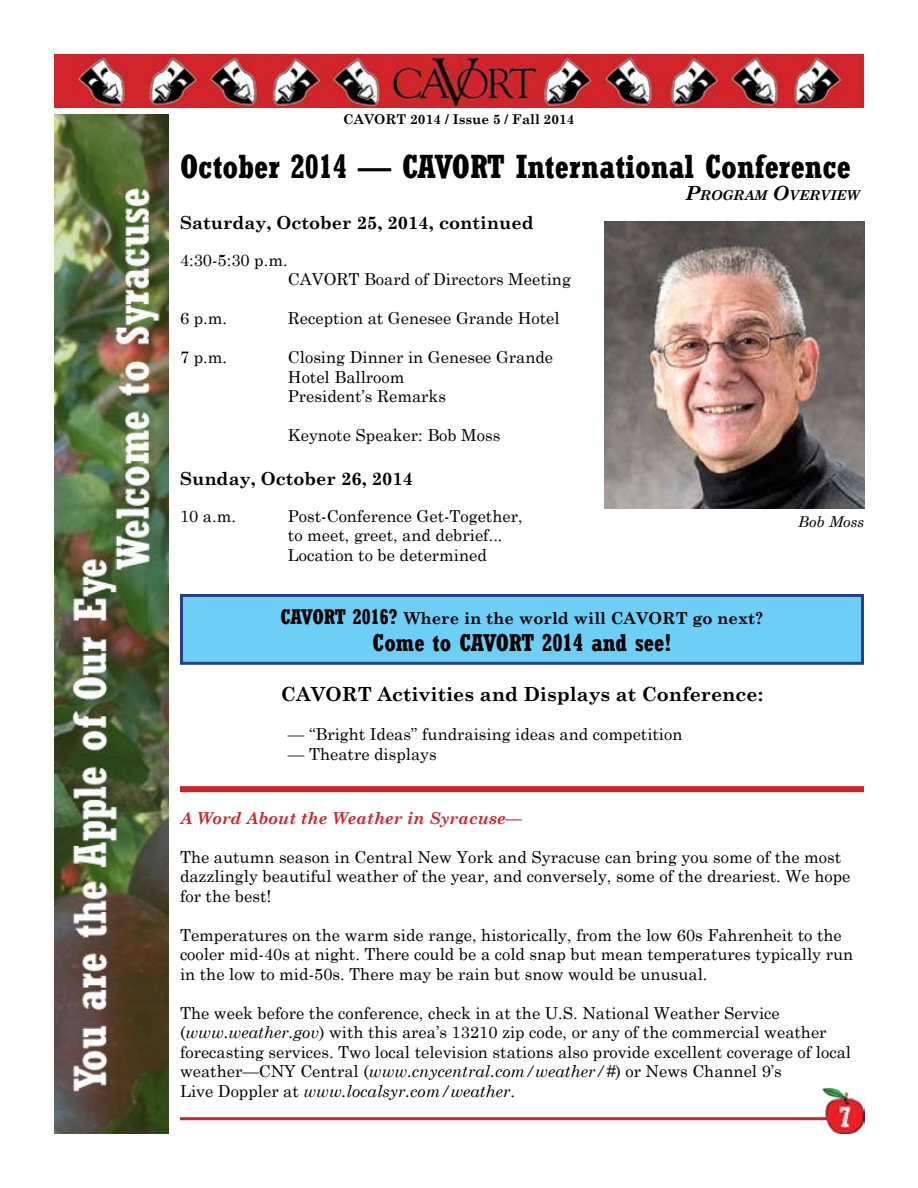
<style>
.page{position:relative;width:918px;height:1188px;background:#fff}
.page>*{position:absolute;margin:0;border:0;box-sizing:border-box;transform-origin:0 0}
.t1{font:700 condensed 33px "Rockwell";color:#000}
.t2{font:700 condensed 24px "Rockwell";color:#000}
.t3{font:700 19.5px "Century Schoolbook";color:#000}
.t4{font:700 18px "Century Schoolbook";color:#000}
.t5{font:16.5px/19.5px "Century Schoolbook";color:#000}
.t6{font:700 16.5px "Century Schoolbook";color:#000}
.t7{font:italic 700 16.5px "Century Schoolbook";color:#d2232a}
.t8{font:italic 15px "Century Schoolbook";color:#000}
.t9{font:italic 700 13.65px "Century Schoolbook";color:#000}
.t10{font:700 13.5px "Century Schoolbook";color:#000}
.s1{font-size:19.5px}
.s2{font-family:"Rockwell";font-stretch:condensed;font-size:21px}
.s3{font-style:italic}
</style>
<div class="page">
<img style="left:605px;top:222px;width:259px;height:287px">
<img style="left:822px;top:1087px;width:42px;height:47px">
<img style="left:54px;top:54px;width:810px;height:54px">
<img style="left:54px;top:114px;width:115px;height:1020px">
<div style="left:180px;top:786px;width:684px;height:6px;background:#d2232a"></div>
<hr style="left:180px;top:1117px;width:648px;height:3px;background:#d2232a">
<div style="left:182px;top:596px;width:680px;height:67px;background:#6dcff6"></div>
<div style="left:180px;top:594px;width:684px;height:71px;border:3px solid #25408f"></div>
<p class="t10" style="left:343px;top:109px;width:233px">CAVORT 2014 / Issue 5 / Fall 2014</p>
<h1 class="t1" style="left:180px;top:147px;width:673px">October 2014 — CAVORT International Conference</h1>
<p class="t9" style="left:686px;top:185px;width:175px"><span class="s1">P</span>ROGRAM <span class="s1">O</span>VERVIEW</p>
<p class="t4" style="left:180px;top:209px;width:355px">Saturday, October 25, 2014, continued</p>
<p class="t5" style="left:180px;top:249px;width:109px">4:30-5:30 p.m.</p>
<p class="t5" style="left:288px;top:268px;width:284px">CAVORT Board of Directors Meeting</p>
<p class="t5" style="left:180px;top:307px;width:49px">6 p.m.</p>
<p class="t5" style="left:288px;top:307px;width:273px">Reception at Genesee Grande Hotel</p>
<p class="t5" style="left:180px;top:346px;width:49px">7 p.m.</p>
<p class="t5" style="left:288px;top:346px;width:267px">Closing Dinner in Genesee Grande<br>Hotel Ballroom<br>President’s Remarks</p>
<p class="t5" style="left:288px;top:424px;width:214px">Keynote Speaker: Bob Moss</p>
<p class="t4" style="left:180px;top:464px;width:235px">Sunday, October 26, 2014</p>
<p class="t5" style="left:180px;top:505px;width:57px">10 a.m.</p>
<p class="t5" style="left:288px;top:505px;width:236px">Post-Conference Get-Together, to meet, greet, and debrief...<br>Location to be determined</p>
<p class="t6" style="left:281px;top:605px;width:484px"><span class="s2">CAVORT 2016?</span> Where in the world will CAVORT go next?</p>
<h2 class="t2" style="left:373px;top:628px;width:300px">Come to CAVORT 2014 and see!</h2>
<p class="t3" style="left:281px;top:679px;width:484px">CAVORT Activities and Displays at Conference:</p>
<p class="t5" style="left:288px;top:723px;width:396px">— “Bright Ideas” fundraising ideas and competition</p>
<p class="t5" style="left:288px;top:743px;width:150px">— Theatre displays</p>
<p class="t8" style="left:798px;top:510px;width:67px">Bob Moss</p>
<p class="t7" style="left:180px;top:805px;width:344px">A Word About the Weather in Syracuse—</p>
<p class="t5" style="left:180px;top:846px;width:672px">The autumn season in Central New York and Syracuse can bring you some of the most dazzlingly beautiful weather of the year, and conversely, some of the dreariest. We hope for the best!</p>
<p class="t5" style="left:180px;top:924px;width:675px">Temperatures on the warm side range, historically, from the low 60s Fahrenheit to the cooler mid-40s at night. There could be a cold snap but mean temperatures typically run in the low to mid-50s. There may be rain but snow would be unusual.</p>
<p class="t5" style="left:180px;top:1002px;width:673px">The week before the conference, check in at the U.S. National Weather Service (<span class="s3">www.weather.gov</span>) with this area’s 13210 zip code, or any of the commercial weather forecasting services. Two local television stations also provide excellent coverage of local weather—CNY Central (<span class="s3">www.cnycentral.com/weather/#</span>) or News Channel 9’s<br>Live Doppler at <span class="s3">www.localsyr.com/weather</span>.</p>
</div>
